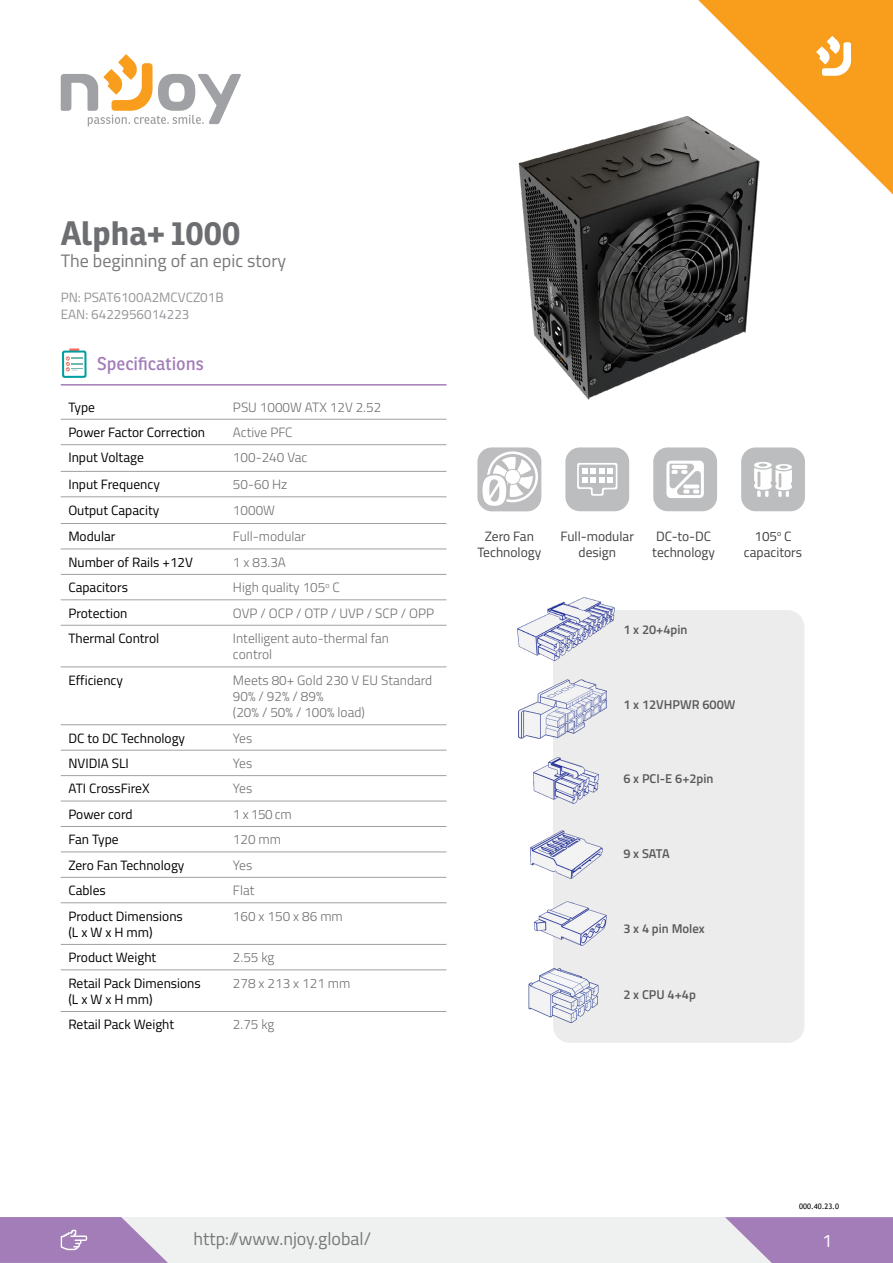
<style>
.page{position:relative;width:893px;height:1263px;background:#fff}
.page>*{position:absolute;margin:0;border:0;box-sizing:border-box;transform-origin:0 0}
.t1{font:700 33px "Ronnia";color:#6d6e71}
.t2{font:18px "Titillium";color:#777878}
.t3{font:18px "Ronnia";color:#a27db8}
.t4{font:18px "Titillium";color:#fff}
.t5{font:13.5px/16.2px "Titillium";color:#000}
.t6{font:300 13.5px/16.2px "Titillium";color:#6d6e71}
.t7{font:13.5px/16.5px "Titillium";color:#414042;text-align:center}
.t8{font:13.5px/17px "Titillium";color:#939598}
.t9{font:600 12.75px "Titillium";color:#58595b}
.t10{font:7.5px "Trebuchet MS";color:#000}
</style>
<div class="page">
<div style="left:0;top:1217px;width:893px;height:46px;background:#eff0f0"></div>
<svg style="left:725px;top:1217px;width:168px;height:46px;background:#ac8dbf"></svg>
<svg style="left:0;top:1217px;width:168px;height:46px;background:#ae8fc1"></svg>
<svg style="left:698px;top:0;width:195px;height:194px"></svg>
<svg style="left:61px;top:54px;width:180px;height:72px"></svg>
<hr style="left:61px;top:384px;width:385px;height:2px;background:#a27db8">
<hr style="left:61px;top:419px;width:155px;height:1px;background:#9fa1a4">
<hr style="left:216px;top:419px;width:230px;height:1px;background:#9fa1a4">
<hr style="left:61px;top:444px;width:155px;height:1px;background:#9fa1a4">
<hr style="left:216px;top:444px;width:230px;height:1px;background:#9fa1a4">
<hr style="left:61px;top:471px;width:155px;height:1px;background:#9fa1a4">
<hr style="left:216px;top:471px;width:230px;height:1px;background:#9fa1a4">
<hr style="left:61px;top:496px;width:155px;height:1px;background:#9fa1a4">
<hr style="left:216px;top:496px;width:230px;height:1px;background:#9fa1a4">
<hr style="left:61px;top:523px;width:155px;height:1px;background:#9fa1a4">
<hr style="left:216px;top:523px;width:230px;height:1px;background:#9fa1a4">
<hr style="left:61px;top:625px;width:155px;height:1px;background:#9fa1a4">
<hr style="left:216px;top:625px;width:230px;height:1px;background:#9fa1a4">
<hr style="left:61px;top:666px;width:155px;height:1px;background:#9fa1a4">
<hr style="left:216px;top:666px;width:230px;height:1px;background:#9fa1a4">
<hr style="left:61px;top:549px;width:155px;height:1px;background:#9fa1a4">
<hr style="left:216px;top:549px;width:230px;height:1px;background:#9fa1a4">
<hr style="left:61px;top:574px;width:155px;height:1px;background:#9fa1a4">
<hr style="left:216px;top:574px;width:230px;height:1px;background:#9fa1a4">
<hr style="left:61px;top:599px;width:155px;height:1px;background:#9fa1a4">
<hr style="left:216px;top:599px;width:230px;height:1px;background:#9fa1a4">
<hr style="left:61px;top:775px;width:155px;height:1px;background:#9fa1a4">
<hr style="left:216px;top:775px;width:230px;height:1px;background:#9fa1a4">
<hr style="left:61px;top:801px;width:155px;height:1px;background:#9fa1a4">
<hr style="left:216px;top:801px;width:230px;height:1px;background:#9fa1a4">
<hr style="left:61px;top:826px;width:155px;height:1px;background:#9fa1a4">
<hr style="left:216px;top:826px;width:230px;height:1px;background:#9fa1a4">
<hr style="left:61px;top:851px;width:155px;height:1px;background:#9fa1a4">
<hr style="left:216px;top:851px;width:230px;height:1px;background:#9fa1a4">
<hr style="left:61px;top:877px;width:155px;height:1px;background:#9fa1a4">
<hr style="left:216px;top:877px;width:230px;height:1px;background:#9fa1a4">
<hr style="left:61px;top:902px;width:155px;height:1px;background:#9fa1a4">
<hr style="left:216px;top:902px;width:230px;height:1px;background:#9fa1a4">
<hr style="left:61px;top:944px;width:155px;height:1px;background:#9fa1a4">
<hr style="left:216px;top:944px;width:230px;height:1px;background:#9fa1a4">
<hr style="left:61px;top:724px;width:155px;height:1px;background:#9fa1a4">
<hr style="left:216px;top:724px;width:230px;height:1px;background:#9fa1a4">
<hr style="left:61px;top:750px;width:155px;height:1px;background:#9fa1a4">
<hr style="left:216px;top:750px;width:230px;height:1px;background:#9fa1a4">
<hr style="left:61px;top:1011px;width:155px;height:1px;background:#9fa1a4">
<hr style="left:216px;top:1011px;width:230px;height:1px;background:#9fa1a4">
<hr style="left:61px;top:969px;width:155px;height:1px;background:#9fa1a4">
<hr style="left:216px;top:969px;width:230px;height:1px;background:#9fa1a4">
<div style="left:62px;top:350px;width:25px;height:28px;border:2px solid #009ea1;border-radius:2px"></div>
<svg style="left:66px;top:348px;width:17px;height:23px"></svg>
<div style="left:553px;top:610px;width:251px;height:433px;background:#ececed;border-radius:17px"></div>
<img style="left:517px;top:597px;width:98px;height:64px">
<img style="left:533px;top:757px;width:66px;height:46px">
<img style="left:530px;top:830px;width:72px;height:48px">
<img style="left:534px;top:901px;width:72px;height:45px">
<img style="left:519px;top:679px;width:87px;height:59px">
<img style="left:528px;top:969px;width:71px;height:54px">
<img style="left:518px;top:94px;width:288px;height:306px">
<div style="left:741px;top:447px;width:64px;height:64px;background:#bbbdbf;border-radius:14px"></div>
<svg style="left:754px;top:462px;width:38px;height:35px"></svg>
<div style="left:653px;top:447px;width:64px;height:64px;background:#bbbdbf;border-radius:14px"></div>
<svg style="left:666px;top:461px;width:38px;height:37px"></svg>
<div style="left:565px;top:447px;width:64px;height:64px;background:#bbbdbf;border-radius:14px"></div>
<svg style="left:577px;top:463px;width:40px;height:33px"></svg>
<div style="left:477px;top:447px;width:64px;height:64px;background:#bdbdbf;border-radius:14px"></div>
<svg style="left:481px;top:451px;width:57px;height:56px"></svg>
<h1 class="t1" style="left:61px;top:212px;width:181px">Alpha+ 1000</h1>
<h2 class="t2" style="left:61px;top:248px;width:227px">The beginning of an epic story</h2>
<p class="t8" style="left:61px;top:288px;width:164px">PN: PSAT6100A2MCVCZ01B<br>EAN: 6422956014223</p>
<h2 class="t3" style="left:97px;top:352px;width:108px">Specifications</h2>
<p class="t5" style="left:68px;top:398px;width:28px">Type</p>
<p class="t6" style="left:233px;top:398px;width:150px">PSU 1000W ATX 12V 2.52</p>
<p class="t5" style="left:68px;top:424px;width:138px">Power Factor Correction</p>
<p class="t6" style="left:233px;top:424px;width:61px">Active PFC</p>
<p class="t5" style="left:68px;top:449px;width:77px">Input Voltage</p>
<p class="t6" style="left:233px;top:449px;width:76px">100-240 Vac</p>
<p class="t5" style="left:68px;top:476px;width:93px">Input Frequency</p>
<p class="t6" style="left:233px;top:476px;width:56px">50-60 Hz</p>
<p class="t5" style="left:68px;top:501px;width:92px">Output Capacity</p>
<p class="t6" style="left:233px;top:501px;width:44px">1000W</p>
<p class="t5" style="left:68px;top:528px;width:49px">Modular</p>
<p class="t6" style="left:233px;top:528px;width:74px">Full-modular</p>
<p class="t5" style="left:68px;top:553px;width:126px">Number of Rails +12V</p>
<p class="t6" style="left:233px;top:553px;width:55px">1 x 83.3A</p>
<p class="t5" style="left:68px;top:579px;width:61px">Capacitors</p>
<p class="t6" style="left:233px;top:579px;width:108px">High quality 105<sup>o</sup> C</p>
<p class="t5" style="left:68px;top:604px;width:61px">Protection</p>
<p class="t6" style="left:233px;top:604px;width:203px">OVP / OCP / OTP / UVP / SCP / OPP</p>
<p class="t5" style="left:68px;top:629px;width:93px">Thermal Control</p>
<p class="t6" style="left:233px;top:629px;width:158px">Intelligent auto-thermal fan control</p>
<p class="t5" style="left:68px;top:671px;width:56px">Efficiency</p>
<p class="t6" style="left:233px;top:671px;width:201px">Meets 80+ Gold 230 V EU Standard<br>90% / 92% / 89%<br>(20% / 50% / 100% load)</p>
<p class="t5" style="left:68px;top:729px;width:118px">DC to DC Technology</p>
<p class="t6" style="left:233px;top:729px;width:21px">Yes</p>
<p class="t5" style="left:68px;top:754px;width:62px">NVIDIA SLI</p>
<p class="t6" style="left:233px;top:754px;width:21px">Yes</p>
<p class="t5" style="left:68px;top:780px;width:83px">ATI CrossFireX</p>
<p class="t6" style="left:233px;top:780px;width:21px">Yes</p>
<p class="t5" style="left:68px;top:805px;width:66px">Power cord</p>
<p class="t6" style="left:233px;top:805px;width:60px">1 x 150 cm</p>
<p class="t5" style="left:68px;top:831px;width:52px">Fan Type</p>
<p class="t6" style="left:233px;top:831px;width:50px">120 mm</p>
<p class="t5" style="left:68px;top:856px;width:118px">Zero Fan Technology</p>
<p class="t6" style="left:233px;top:856px;width:21px">Yes</p>
<p class="t5" style="left:68px;top:882px;width:39px">Cables</p>
<p class="t6" style="left:233px;top:882px;width:23px">Flat</p>
<p class="t5" style="left:68px;top:907px;width:116px">Product Dimensions (L x W x H mm)</p>
<p class="t6" style="left:233px;top:907px;width:111px">160 x 150 x 86 mm</p>
<p class="t5" style="left:68px;top:949px;width:89px">Product Weight</p>
<p class="t6" style="left:233px;top:949px;width:43px">2.55 kg</p>
<p class="t5" style="left:68px;top:974px;width:134px">Retail Pack Dimensions (L x W x H mm)</p>
<p class="t6" style="left:233px;top:974px;width:119px">278 x 213 x 121 mm</p>
<p class="t5" style="left:68px;top:1016px;width:107px">Retail Pack Weight</p>
<p class="t6" style="left:233px;top:1016px;width:43px">2.75 kg</p>
<p class="t7" style="left:477px;top:527px;width:65px">Zero Fan<br>Technology</p>
<p class="t7" style="left:561px;top:527px;width:75px">Full-modular design</p>
<p class="t7" style="left:652px;top:527px;width:64px;text-align:left">DC-to-DC technology</p>
<p class="t7" style="left:744px;top:527px;width:60px">105<sup>o</sup> C capacitors</p>
<p class="t9" style="left:623px;top:620px;width:66px">1 x 20+4pin</p>
<p class="t9" style="left:623px;top:694px;width:114px">1 x 12VHPWR 600W</p>
<p class="t9" style="left:623px;top:769px;width:92px">6 x PCI-E 6+2pin</p>
<p class="t9" style="left:623px;top:844px;width:48px">9 x SATA</p>
<p class="t9" style="left:623px;top:919px;width:83px">3 x 4 pin Molex</p>
<p class="t9" style="left:623px;top:985px;width:74px">2 x CPU 4+4p</p>
<p class="t10" style="left:799px;top:1202px;width:41px">000.40.23.0</p>
<h2 class="t2" style="left:193px;top:1225px;width:179px">http://www.njoy.global/</h2>
<h2 class="t4" style="left:822px;top:1227px;width:12px">1</h2>
</div>
